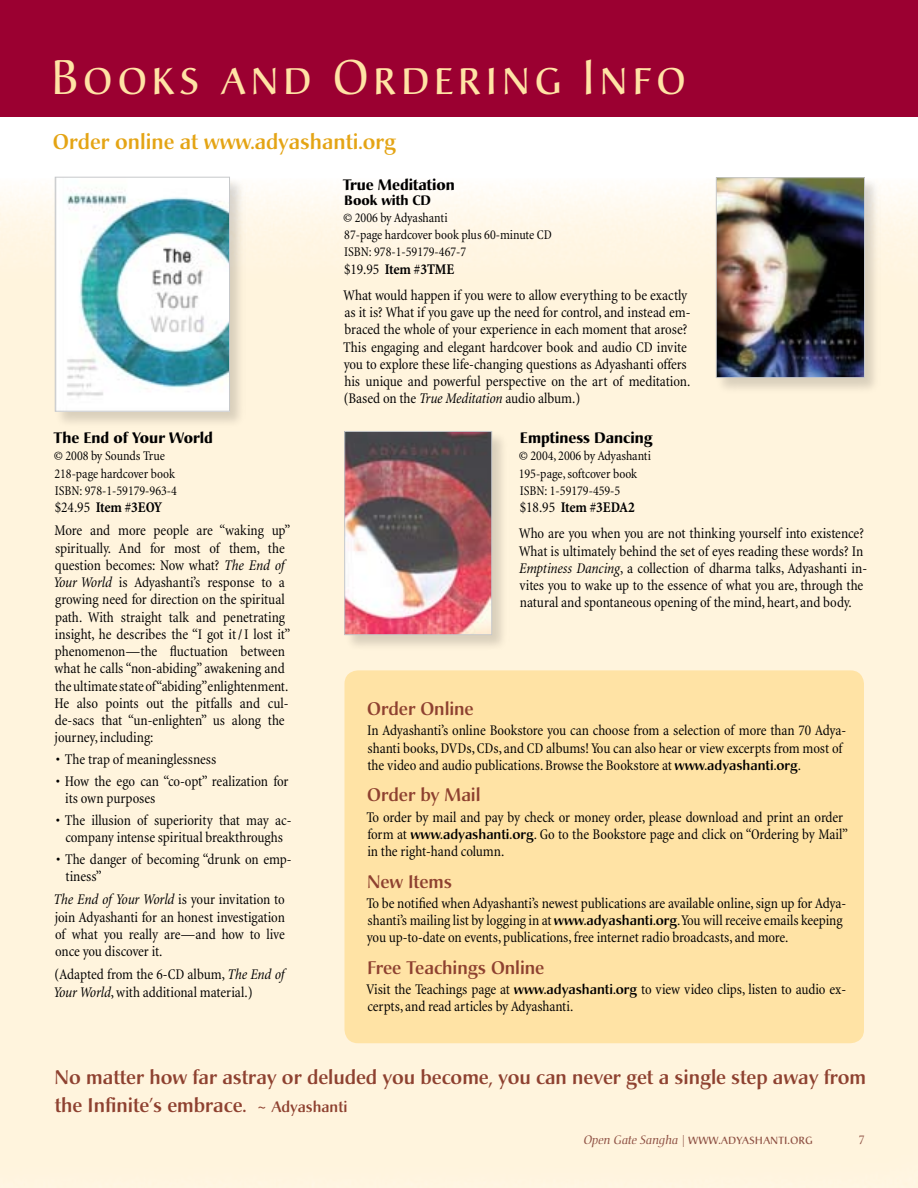
<style>
.page{position:relative;width:918px;height:1188px;background:#fff}
.page>*{position:absolute;margin:0;border:0;box-sizing:border-box;transform-origin:0 0}
.t1{font:48px "Christiana Regular SC";letter-spacing:.08em;color:#ffe3a5}
.t2{font:500 21px "Christiana";color:#e4a414}
.t3{font:500 19.5px/28.5px "Christiana";color:#8e4130}
.t4{font:500 18px "Christiana";letter-spacing:-.005em;color:#8e4130}
.t5{font:condensed 15px/17.2px "Minion";letter-spacing:-.005em;color:#000}
.t6{font:700 15px "Christiana";color:#000}
.t7{font:condensed 13.5px/17.2px "Minion";color:#000}
.t8{font:13.5px "Christiana Regular SC";color:#8e5043}
.t9{font:700 13.5px "Christiana";color:#000}
.s1{font-weight:700}
.s2{font-style:italic}
.s3{font-family:"Christiana";font-weight:500;font-stretch:normal;font-size:13.5px}
.s4{font-size:15px}
.s5{font-family:"Christiana";font-style:italic;font-size:12px}
.s6{font-size:12px}
</style>
<div class="page">
<div style="left:0;top:178px;width:918px;height:1010px;background:#fff4dd"></div>
<div style="left:345px;top:670px;width:519px;height:373px;background:#ffe3a5;border-radius:14px"></div>
<div style="left:0;top:0;width:918px;height:117px;background:#9b0031"></div>
<div style="left:54px;top:176px;width:192px;height:252px;background:#000;opacity:.15"></div>
<img style="left:57px;top:179px;width:171px;height:230px">
<div style="left:55px;top:177px;width:175px;height:234px;border:1px solid #c6c8ca"></div>
<div style="left:715px;top:176px;width:166px;height:218px;background:#000;opacity:.15"></div>
<img style="left:718px;top:179px;width:145px;height:197px">
<div style="left:716px;top:177px;width:149px;height:201px;border:1px solid #c6c8ca"></div>
<div style="left:343px;top:430px;width:166px;height:222px;background:#000;opacity:.15"></div>
<img style="left:347px;top:433px;width:143px;height:200px">
<div style="left:345px;top:431px;width:147px;height:204px;border:1px solid #c6c8ca"></div>
<h1 class="t1" style="left:51px;top:48px;width:637px">Books and Ordering Info</h1>
<h2 class="t2" style="left:53px;top:129px;width:344px">Order online at www.adyashanti.org</h2>
<p class="t6" style="left:343px;top:175px;width:114px">True Meditation</p>
<p class="t9" style="left:344px;top:191px;width:88px">Book with CD</p>
<p class="t7" style="left:343px;top:209px;width:210px">© 2006 by Adyashanti<br>87-page hardcover book plus 60-minute CD<br>ISBN: 978-1-59179-467-7</p>
<p class="t5" style="left:343px;top:256px;width:346px;line-height:26.2px">$19.95 <span class="s1">Item</span> #<span class="s1">3TME<br></span>What would happen if you were to allow everything to be exactly</p>
<p class="t5" style="left:343px;top:304px;width:349px">as it is? What if you gave up the need for control, and instead em&shy;braced the whole of your experience in each moment that arose?<br>This engaging and elegant hardcover book and audio CD invite you to explore these life-changing questions as Adyashanti offers his unique and powerful perspective on the art of meditation. (Based on the <span class="s2">True Meditation</span> audio album.)</p>
<p class="t6" style="left:520px;top:428px;width:134px">Emptiness Dancing</p>
<p class="t7" style="left:519px;top:448px;width:134px">© 2004, 2006 by Adyashanti<br>195-page,softcover book<br>ISBN: 1-59179-459-5</p>
<p class="t5" style="left:519px;top:495px;width:347px;line-height:26.2px">$18.95 <span class="s1">Item</span> #<span class="s1">3EDA2<br></span>Who are you when you are not thinking yourself into existence?</p>
<p class="t5" style="left:519px;top:543px;width:350px">What is ultimately behind the set of eyes reading these words? In <span class="s2">Emptiness Dancing</span>, a collection of dharma talks, Adyashanti in&shy;vites you to wake up to the essence of what you are, through the natural and spontaneous opening of the mind, heart, and body.</p>
<p class="t6" style="left:53px;top:428px;width:161px">The End of Your World</p>
<p class="t7" style="left:54px;top:448px;width:125px">© 2008 by Sounds True<br>218-page hardcover book<br>ISBN: 978-1-59179-963-4</p>
<p class="t5" style="left:55px;top:496px;width:237px;line-height:23.2px">$24.95 <span class="s1">Item</span> #<span class="s1">3EOY<br></span>More and more people are “waking up”</p>
<p class="t5" style="left:53px;top:540px;width:239px">spiritually. And for most of them, the question becomes: Now what? <span class="s2">The End of Your World</span> is Adyashanti’s response to a growing need for direction on the spiritual path. With straight talk and penetrating insight, he describes the “I got it/I lost it” phenomenon—the fluctuation between what he calls“non-abiding” awakening and theultimatestateof“abiding”enlightenment.<br>He also points out the pitfalls and cul&shy;de-sacs that “un-enlighten” us along the journey, including:</p>
<p class="t5" style="left:56px;top:751px;width:162px">• The trap of meaninglessness</p>
<p class="t5" style="left:65px;top:773px;width:225px;text-indent:-9px">• How the ego can “co-opt” realization for its own purposes</p>
<p class="t5" style="left:56px;top:812px;width:237px;text-align:center">• The illusion of superiority that may ac&shy;company intense spiritual breakthroughs</p>
<p class="t5" style="left:65px;top:851px;width:228px;text-indent:-9px">• The danger of becoming “drunk on emp&shy;tiness”</p>
<p class="t5" style="left:54px;top:891px;width:233px;text-align:justify"><span class="s2">The End of Your World</span> is your invitation to join Adyashanti for an honest investigation of what you really are—and how to live once you discover it.</p>
<p class="t5" style="left:53px;top:966px;width:233px">(Adapted from the 6-CD album, <span class="s2">The End of<br>Your World</span>,with additional material.)</p>
<p class="t4" style="left:367px;top:698px;width:108px">Order Online</p>
<p class="t5" style="left:367px;top:722px;width:481px">In Adyashanti’s online Bookstore you can choose from a selection of more than 70 Adya&shy;shanti books,DVDs, CDs, and CD albums! You can also hear or view excerpts from most of the video and audio publications.Browse the Bookstore at <span class="s3">www.adyashanti.org</span>.</p>
<p class="t4" style="left:367px;top:784px;width:115px">Order by Mail</p>
<p class="t5" style="left:366px;top:809px;width:483px">To order by mail and pay by check or money order, please download and print an order form at <span class="s3">www.adyashanti.org</span>. Go to the Bookstore page and click on “Ordering by Mail” in the right-hand column.</p>
<p class="t4" style="left:367px;top:870px;width:86px">New Items</p>
<p class="t5" style="left:366px;top:895px;width:481px">To be notified when Adyashanti’s newest publications are available online,sign up for Adya&shy;shanti’s mailing list by logging in at <span class="s3">www.adyashanti.org</span>.You will receive emails keeping you up-to-date on events, publications,free internet radio broadcasts, and more.</p>
<p class="t4" style="left:367px;top:956px;width:179px">Free Teachings Online</p>
<p class="t5" style="left:366px;top:981px;width:482px">Visit the Teachings page at <span class="s3">www.adyashanti.org</span> to view video clips, listen to audio ex&shy;cerpts, and read articles by Adyashanti.</p>
<h3 class="t3" style="left:55px;top:1063px;width:813px">No matter how far astray or deluded you become, you can never get a single step away from the Infinite’s embrace. <span class="s4">~ Adyashanti</span></h3>
<p class="t8" style="left:584px;top:1131px;width:230px"><span class="s5">Open Gate Sangha</span> <span class="s6">|</span> www.adyashanti.org</p>
</div>
